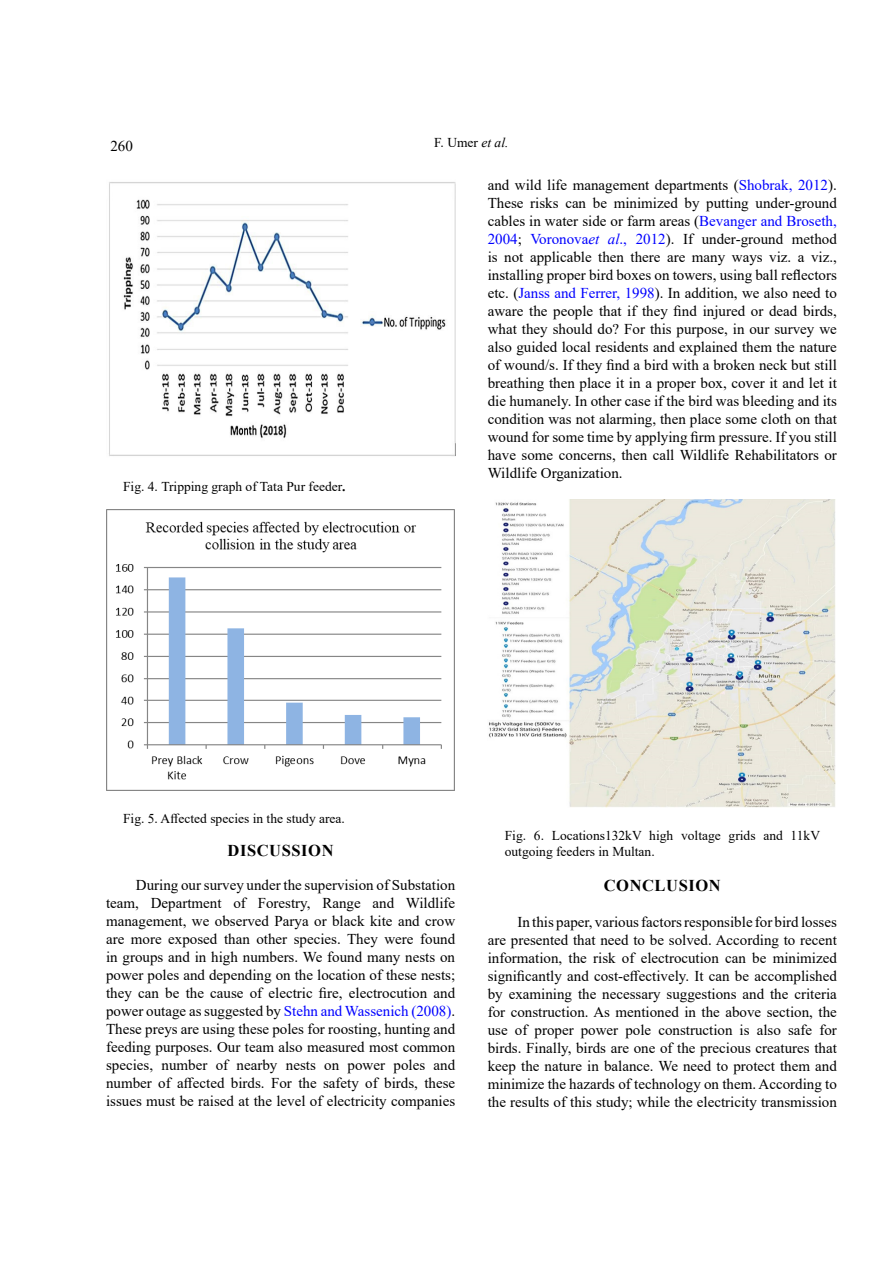
<style>
.page{position:relative;width:893px;height:1263px;background:#fff}
.page>*{position:absolute;margin:0;border:0;box-sizing:border-box;transform-origin:0 0}
.t1{font:700 16.5px "Times New Roman";letter-spacing:.035em;color:#000}
.t2{font:15px/18px "Times New Roman";color:#000;text-align:justify}
.t3{font:13.5px/16.2px "Times New Roman";color:#000}
.s1{font-style:italic}
.s2{font-weight:700}
.s3{color:#00f}
.s4{font-style:italic;color:#00f}
</style>
<div class="page">
<img style="left:109px;top:182px;width:347px;height:274px">
<img style="left:106px;top:510px;width:348px;height:280px">
<img style="left:488px;top:499px;width:348px;height:309px">
<p class="t2" style="left:110px;top:136px;width:24px">260</p>
<p class="t3" style="left:434px;top:134px;width:76px">F. Umer <span class="s1">et al.</span></p>
<p class="t3" style="left:123px;top:478px;width:224px">Fig. 4. Tripping graph of Tata Pur feeder<span class="s2">.</span></p>
<p class="t2" style="left:488px;top:176px;width:351px">and wild life management departments (<span class="s3">Shobrak, 2012</span>).<br>These risks can be minimized by putting under-ground cables in water side or farm areas (<span class="s3">Bevanger and Broseth, 2004</span>; <span class="s3">Voronova</span><span class="s4">et al</span><span class="s3">., 2012</span>). If under-ground method is not applicable then there are many ways viz. a viz., installing proper bird boxes on towers, using ball reflectors etc. (<span class="s3">Janss and Ferrer, 1998</span>). In addition, we also need to aware the people that if they find injured or dead birds, what they should do? For this purpose, in our survey we also guided local residents and explained them the nature of wound/s. If they find a bird with a broken neck but still breathing then place it in a proper box, cover it and let it die humanely. In other case if the bird was bleeding and its condition was not alarming, then place some cloth on that wound for some time by applying firm pressure. If you still have some concerns, then call Wildlife Rehabilitators or Wildlife Organization.</p>
<p class="t3" style="left:123px;top:810px;width:223px">Fig. 5. Affected species in the study area.</p>
<p class="t1" style="left:228px;top:838px;width:108px">DISCUSSION</p>
<p class="t2" style="left:106px;top:875px;width:351px;text-indent:30px">During our survey under the supervision of Substation team, Department of Forestry, Range and Wildlife management, we observed Parya or black kite and crow are more exposed than other species. They were found in groups and in high numbers. We found many nests on power poles and depending on the location of these nests; they can be the cause of electric fire, electrocution and power outage as suggested by <span class="s3">Stehn and Wassenich (2008)</span>.<br>These preys are using these poles for roosting, hunting and feeding purposes. Our team also measured most common species, number of nearby nests on power poles and number of affected birds. For the safety of birds, these issues must be raised at the level of electricity companies</p>
<p class="t3" style="left:505px;top:827px;width:317px">Fig. 6. Locations132kV high voltage grids and 11kV outgoing feeders in Multan.</p>
<p class="t1" style="left:604px;top:873px;width:119px">CONCLUSION</p>
<p class="t2" style="left:488px;top:912px;width:351px;text-indent:30px">In this paper, various factors responsible for bird losses are presented that need to be solved. According to recent information, the risk of electrocution can be minimized significantly and cost-effectively. It can be accomplished by examining the necessary suggestions and the criteria for construction. As mentioned in the above section, the use of proper power pole construction is also safe for birds. Finally, birds are one of the precious creatures that keep the nature in balance. We need to protect them and minimize the hazards of technology on them. According to the results of this study; while the electricity transmission</p>
</div>
